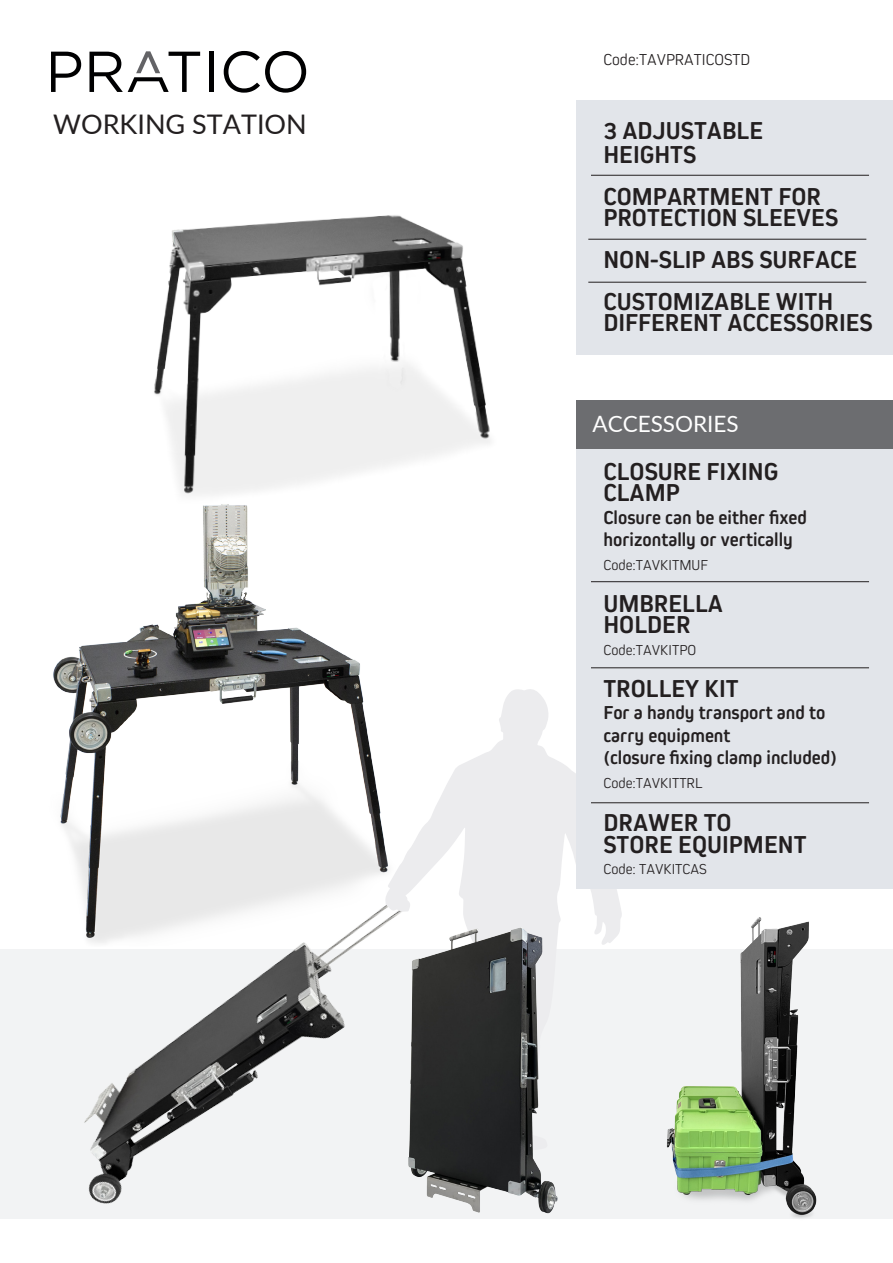
<style>
.page{position:relative;width:893px;height:1263px;background:#fff}
.page>*{position:absolute;margin:0;border:0;box-sizing:border-box;transform-origin:0 0}
.t1{font:27px "Lato";color:#231f20}
.t2{font:700 25.5px/21px "Kiro";color:#231f20}
.t3{font:22.5px "Lato";color:#fff}
.t4{font:700 19.5px/22.5px "Kiro";color:#231f20}
.t5{font:300 16.5px "Kiro";color:#231f20}
.t6{font:300 15px "Kiro";color:#231f20}
</style>
<div class="page">
<div style="left:0;top:949px;width:893px;height:270px;background:#f2f3f4"></div>
<img style="left:84px;top:1000px;width:246px;height:204px">
<svg style="left:446px;top:689px;width:130px;height:191px;fill:#ececee"></svg>
<img style="left:53px;top:520px;width:393px;height:480px">
<div style="left:576px;top:448px;width:317px;height:441px;background:#e2e5ea"></div>
<div style="left:576px;top:100px;width:317px;height:255px;background:#e2e5ea"></div>
<img style="left:538px;top:838px;width:279px;height:380px">
<hr style="left:591px;top:175px;width:278px;height:1px;background:#231f20">
<hr style="left:588px;top:239px;width:278px;height:1px;background:#231f20">
<hr style="left:588px;top:282px;width:278px;height:1px;background:#231f20">
<hr style="left:591px;top:581px;width:278px;height:1px;background:#231f20">
<hr style="left:591px;top:667px;width:278px;height:1px;background:#231f20">
<hr style="left:591px;top:802px;width:278px;height:1px;background:#231f20">
<div style="left:576px;top:400px;width:317px;height:48px;background:#6c6d70"></div>
<img style="left:154px;top:215px;width:336px;height:305px">
<svg style="left:51px;top:52px;width:30px;height:40px"></svg>
<div style="left:209px;top:52px;width:5px;height:40px;background:#000001"></div>
<svg style="left:224px;top:51px;width:82px;height:42px"></svg>
<svg style="left:89px;top:51px;width:111px;height:41px"></svg>
<img style="left:330px;top:880px;width:289px;height:338px">
<p class="t1" style="left:53px;top:105px;width:255px">WORKING STATION</p>
<p class="t5" style="left:603px;top:50px;width:148px">Code:TAVPRATICOSTD</p>
<p class="t2" style="left:603px;top:118px;width:161px;line-height:24.3px">3 ADJUSTABLE<br>HEIGHTS</p>
<p class="t2" style="left:603px;top:186px;width:236px">COMPARTMENT FOR<br>PROTECTION SLEEVES</p>
<p class="t2" style="left:603px;top:239px;width:255px;line-height:42px">NON-SLIP ABS SURFACE<br>CUSTOMIZABLE WITH</p>
<p class="t2" style="left:603px;top:312px;width:271px">DIFFERENT ACCESSORIES</p>
<p class="t3" style="left:592px;top:407px;width:148px">ACCESSORIES</p>
<p class="t2" style="left:603px;top:461px;width:176px">CLOSURE FIXING<br>CLAMP</p>
<p class="t4" style="left:603px;top:506px;width:205px">Closure can be either fixed horizontally or vertically</p>
<p class="t6" style="left:603px;top:556px;width:106px">Code:TAVKITMUF</p>
<p class="t2" style="left:603px;top:592px;width:121px">UMBRELLA<br>HOLDER</p>
<p class="t6" style="left:603px;top:641px;width:94px">Code:TAVKITPO</p>
<p class="t2" style="left:603px;top:678px;width:137px">TROLLEY KIT</p>
<p class="t4" style="left:603px;top:701px;width:235px">For a handy transport and to carry equipment<br>(closure fixing clamp included)</p>
<p class="t6" style="left:603px;top:775px;width:101px">Code:TAVKITTRL</p>
<p class="t2" style="left:603px;top:811px;width:205px;line-height:22.5px">DRAWER TO<br>STORE EQUIPMENT</p>
<p class="t6" style="left:603px;top:860px;width:105px">Code: TAVKITCAS</p>
</div>
